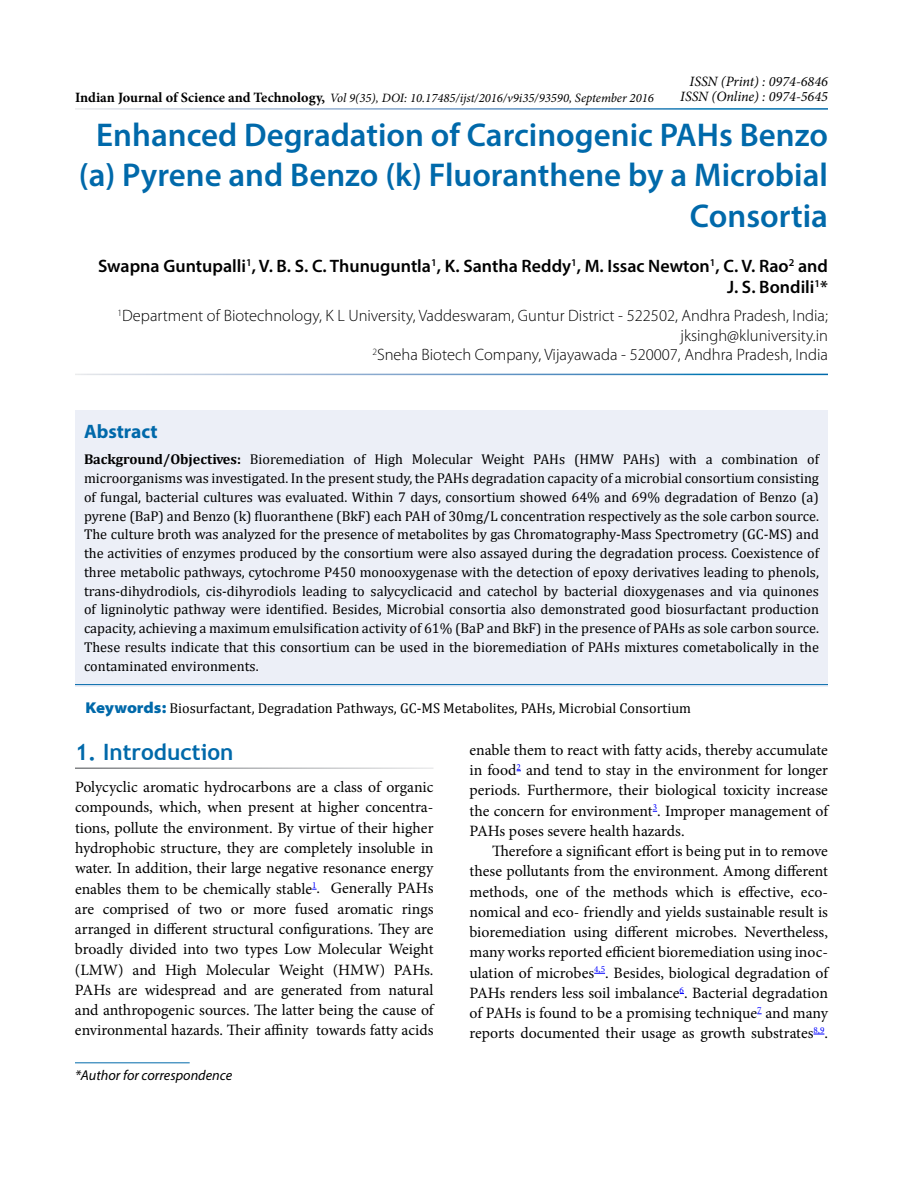
<style>
.page{position:relative;width:918px;height:1188px;background:#fff}
.page>*{position:absolute;margin:0;border:0;box-sizing:border-box;transform-origin:0 0}
.t1{font:600 33px/40.5px "Myriad Pro";color:#0069aa;text-align:right}
.t2{font:700 22.5px "Trebuchet MS";color:#0069aa}
.t3{font:700 19.5px "Myriad Pro";color:#0069aa}
.t4{font:600 18px/21px "Myriad Pro";color:#000;text-align:right}
.t5{font:300 16.5px/19.5px "Myriad Pro";color:#000;text-align:right}
.t6{font:15.75px/20.2px "Minion Pro";letter-spacing:-.005em;color:#000;text-align:justify}
.t7{font:14.25px/18.8px "Cambria";color:#000;text-align:justify}
.t8{font:italic 14.25px/15px "Minion Pro";color:#000;text-align:right}
.t9{font:italic 14.25px "Myriad Pro";color:#000}
.t10{font:italic 12.75px "Minion Pro";color:#000}
.s1{font-weight:700;font-style:normal;font-size:14.25px}
.s2{font-weight:700}
.s3{font-family:"Myriad Pro";font-weight:900;font-stretch:semi-expanded;font-size:15.75px;color:#0069aa}
</style>
<div class="page">
<hr style="left:75px;top:1062px;width:115px;height:1px;background:#0069aa">
<div style="left:75px;top:410px;width:753px;height:276px;background:#eceff7"></div>
<hr style="left:75px;top:684px;width:753px;height:1px;background:#0069aa">
<p class="t8" style="left:680px;top:74px;width:149px">ISSN (Print) : 0974-6846<br>ISSN (Online) : 0974-5645</p>
<h1 class="t1" style="left:79px;top:113px;width:751px">Enhanced Degradation of Carcinogenic PAHs Benzo (a) Pyrene and Benzo (k) Fluoranthene by a Microbial<br>Consortia</h1>
<p class="t4" style="left:98px;top:255px;width:731px">Swapna Guntupalli<sup>1</sup>, V. B. S. C. Thunuguntla<sup>1</sup>, K. Santha Reddy<sup>1</sup>, M. Issac Newton<sup>1</sup>, C. V. Rao<sup>2</sup> and<br>J. S. Bondili<sup>1</sup>*</p>
<p class="t5" style="left:117px;top:306px;width:712px"><sup>1</sup>Department of Biotechnology, K L University, Vaddeswaram, Guntur District - 522502, Andhra Pradesh, India; jksingh@kluniversity.in<br><sup>2</sup>Sneha Biotech Company, Vijayawada - 520007, Andhra Pradesh, India</p>
<p class="t10" style="left:75px;top:90px;width:580px"><span class="s1">Indian Journal of Science and Technology,</span> Vol 9(35), DOI: 10.17485/ijst/2016/v9i35/93590, September 2016</p>
<p class="t3" style="left:84px;top:419px;width:75px">Abstract</p>
<p class="t7" style="left:84px;top:450px;width:737px"><span class="s2">Background/Objectives:</span> Bioremediation of High Molecular Weight PAHs (HMW PAHs) with a combination of microorganisms was investigated. In the present study, the PAHs degradation capacity of a microbial consortium consisting of fungal, bacterial cultures was evaluated. Within 7 days, consortium showed 64% and 69% degradation of Benzo (a) pyrene (BaP) and Benzo (k) fluoranthene (BkF) each PAH of 30mg/L concentration respectively as the sole carbon source.<br>The culture broth was analyzed for the presence of metabolites by gas Chromatography-Mass Spectrometry (GC-MS) and the activities of enzymes produced by the consortium were also assayed during the degradation process. Coexistence of three metabolic pathways, cytochrome P450 monooxygenase with the detection of epoxy derivatives leading to phenols, trans-dihydrodiols, cis-dihyrodiols leading to salycyclicacid and catechol by bacterial dioxygenases and via quinones of ligninolytic pathway were identified. Besides, Microbial consortia also demonstrated good biosurfactant production capacity, achieving a maximum emulsification activity of 61% (BaP and BkF) in the presence of PAHs as sole carbon source.<br>These results indicate that this consortium can be used in the bioremediation of PAHs mixtures cometabolically in the contaminated environments.</p>
<p class="t7" style="left:86px;top:698px;width:607px"><span class="s3">Keywords:</span> Biosurfactant, Degradation Pathways, GC-MS Metabolites, PAHs, Microbial Consortium</p>
<h2 class="t2" style="left:75px;top:738px;width:160px">1. Introduction</h2>
<p class="t6" style="left:75px;top:777px;width:360px">Polycyclic aromatic hydrocarbons are a class of organic compounds, which, when present at higher concentra&shy;tions, pollute the environment. By virtue of their higher hydrophobic structure, they are completely insoluble in water. In addition, their large negative resonance energy enables them to be chemically stable<sup>1</sup>. Generally PAHs are comprised of two or more fused aromatic rings arranged in different structural configurations. They are broadly divided into two types Low Molecular Weight (LMW) and High Molecular Weight (HMW) PAHs.<br>PAHs are widespread and are generated from natural and anthropogenic sources. The latter being the cause of environmental hazards. Their affinity towards fatty acids</p>
<p class="t9" style="left:75px;top:1066px;width:159px">*Author for correspondence</p>
<p class="t6" style="left:469px;top:740px;width:360px">enable them to react with fatty acids, thereby accumulate in food<sup>2</sup> and tend to stay in the environment for longer periods. Furthermore, their biological toxicity increase the concern for environment<sup>3</sup>. Improper management of PAHs poses severe health hazards.</p>
<p class="t6" style="left:469px;top:841px;width:360px;text-indent:23px">Therefore a significant effort is being put in to remove these pollutants from the environment. Among different methods, one of the methods which is effective, eco&shy;nomical and eco- friendly and yields sustainable result is bioremediation using different microbes. Nevertheless, many works reported efficient bioremediation using inoc&shy;ulation of microbes<sup>4,5</sup>. Besides, biological degradation of PAHs renders less soil imbalance<sup>6</sup>. Bacterial degradation of PAHs is found to be a promising technique<sup>7</sup> and many reports documented their usage as growth substrates<sup>8,9</sup>.</p>
</div>
